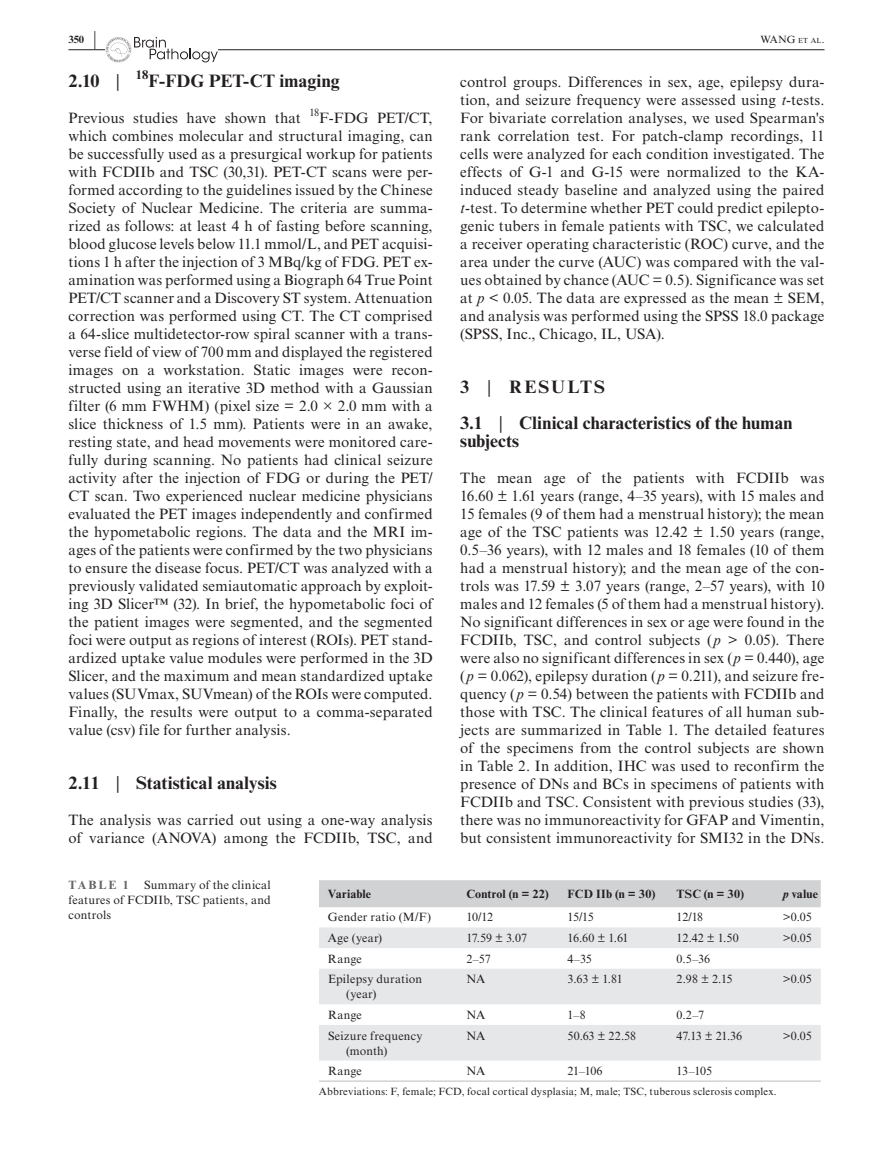
<style>
.page{position:relative;width:893px;height:1174px;background:#fff}
.page>*{position:absolute;margin:0;border:0;box-sizing:border-box;transform-origin:0 0}
.t1{font:700 18px/36px "Times New Roman MT Std";letter-spacing:.005em;color:#231f20}
.t2{font:15px/18px "Times New Roman MT Std";letter-spacing:.01em;color:#231f20;text-align:justify}
.t3{font:700 12.6px "Times New Roman MT Std";color:#231f20}
.t4{font:12px/15px "Times New Roman MT Std";letter-spacing:.01em;color:#231f20}
.t5{font:700 12px "Times New Roman MT Std";letter-spacing:.015em;color:#231f20}
.t6{font:700 12px "Times New Roman MT Std";letter-spacing:.155em;color:#636366}
.t7{font:10.5px "Times New Roman MT Std";letter-spacing:.025em;color:#231f20}
.t8{font:10.5px "Times New Roman MT Std";color:#231f20}
.t9{font:700 10.5px "Times New Roman MT Std";color:#231f20}
.s1{font-size:20.25px}
.s2{font-size:7.35px}
.s3{font-weight:400}
.s4{font-style:italic}
</style>
<div class="page">
<hr style="left:68px;top:49px;width:756px;height:1px;background:#231f20">
<svg style="left:106px;top:37px;width:112px;height:25px"></svg>
<div style="left:319px;top:880px;width:502px;height:27px;background:#d1d2d4"></div>
<svg style="left:319px;top:927px;width:502px;height:133px;fill:#e6e7e9"></svg>
<hr style="left:319px;top:1080px;width:138px;height:2px;background:#d1d2d4">
<hr style="left:457px;top:1080px;width:102px;height:2px;background:#d1d2d4">
<hr style="left:559px;top:1080px;width:109px;height:2px;background:#d1d2d4">
<hr style="left:668px;top:1080px;width:106px;height:2px;background:#d1d2d4">
<hr style="left:774px;top:1080px;width:47px;height:2px;background:#d1d2d4">
<p class="t9" style="left:68px;top:33px;width:29px">350 <span class="s1">|</span></p>
<p class="t8" style="left:760px;top:33px;width:66px">WANG <span class="s2">et al</span>.</p>
<p class="t1" style="left:68px;top:63px;width:53px">2.10 <span class="s3">|</span></p>
<p class="t3" style="left:136px;top:67px;width:14px">18</p>
<p class="t1" style="left:149px;top:63px;width:193px">F-FDG PET-CT imaging</p>
<p class="t2" style="left:68px;top:109px;width:234px">Previous studies have shown that</p>
<p class="t7" style="left:309px;top:107px;width:12px">18</p>
<p class="t2" style="left:460px;top:73px;width:366px">control groups. Differences in sex, age, epilepsy dura&shy;tion, and seizure frequency were assessed using <span class="s4">t</span>-tests.<br>For bivariate correlation analyses, we used Spearman's rank correlation test. For patch-clamp recordings, 11 cells were analyzed for each condition investigated. The effects of G-1 and G-15 were normalized to the KA&shy;induced steady baseline and analyzed using the paired <span class="s4">t</span>-test. To determine whether PET could predict epilepto&shy;genic tubers in female patients with TSC, we calculated a receiver operating characteristic (ROC) curve, and the area under the curve (AUC) was compared with the val&shy;ues obtained by chance (AUC = 0.5). Significance was set at <span class="s4">p</span> &lt; 0.05. The data are expressed as the mean ± SEM, and analysis was performed using the SPSS 18.0 package (SPSS, Inc., Chicago, IL, USA).</p>
<p class="t1" style="left:460px;top:369px;width:334px">3 <span class="s3">|</span> RESULTS<br>3.1 <span class="s3">|</span> Clinical characteristics of the human</p>
<p class="t1" style="left:460px;top:423px;width:60px">subjects</p>
<p class="t2" style="left:460px;top:469px;width:366px">The mean age of the patients with FCDIIb was 16.60 ± 1.61 years (range, 4–35 years), with 15 males and 15 females (9 of them had a menstrual history); the mean age of the TSC patients was 12.42 ± 1.50 years (range, 0.5–36 years), with 12 males and 18 females (10 of them had a menstrual history); and the mean age of the con&shy;trols was 17.59 ± 3.07 years (range, 2–57 years), with 10 males and 12 females (5 of them had a menstrual history).<br>No significant differences in sex or age were found in the FCDIIb, TSC, and control subjects (<span class="s4">p</span> &gt; 0.05). There were also no significant differences in sex (<span class="s4">p</span> = 0.440), age (<span class="s4">p</span> = 0.062), epilepsy duration (<span class="s4">p</span> = 0.211), and seizure fre&shy;quency (<span class="s4">p</span> = 0.54) between the patients with FCDIIb and those with TSC. The clinical features of all human sub&shy;jects are summarized in Table 1. The detailed features of the specimens from the control subjects are shown in Table 2. In addition, IHC was used to reconfirm the presence of DNs and BCs in specimens of patients with FCDIIb and TSC. Consistent with previous studies (33), there was no immunoreactivity for GFAP and Vimentin, but consistent immunoreactivity for SMI32 in the DNs.</p>
<p class="t2" style="left:68px;top:109px;width:366px;text-indent:251px">F-FDG PET/CT, which combines molecular and structural imaging, can be successfully used as a presurgical workup for patients with FCDIIb and TSC (30,31). PET-CT scans were per&shy;formed according to the guidelines issued by the Chinese Society of Nuclear Medicine. The criteria are summa&shy;rized as follows: at least 4 h of fasting before scanning, blood glucose levels below 11.1 mmol/L, and PET acquisi&shy;tions 1 h after the injection of 3 MBq/kg of FDG. PET ex&shy;amination was performed using a Biograph 64 True Point PET/CT scanner and a Discovery ST system. Attenuation correction was performed using CT. The CT comprised a 64-slice multidetector-row spiral scanner with a trans&shy;verse field of view of 700 mm and displayed the registered images on a workstation. Static images were recon&shy;structed using an iterative 3D method with a Gaussian filter (6 mm FWHM) (pixel size = 2.0 × 2.0 mm with a slice thickness of 1.5 mm). Patients were in an awake, resting state, and head movements were monitored care&shy;fully during scanning. No patients had clinical seizure activity after the injection of FDG or during the PET/ CT scan. Two experienced nuclear medicine physicians evaluated the PET images independently and confirmed the hypometabolic regions. The data and the MRI im&shy;ages of the patients were confirmed by the two physicians to ensure the disease focus. PET/CT was analyzed with a previously validated semiautomatic approach by exploit&shy;ing 3D Slicer™ (32). In brief, the hypometabolic foci of the patient images were segmented, and the segmented foci were output as regions of interest (ROIs). PET stand&shy;ardized uptake value modules were performed in the 3D Slicer, and the maximum and mean standardized uptake values (SUVmax, SUVmean) of the ROIs were computed.<br>Finally, the results were output to a comma-separated value (csv) file for further analysis.</p>
<p class="t1" style="left:68px;top:765px;width:210px">2.11 <span class="s3">|</span> Statistical analysis</p>
<p class="t2" style="left:68px;top:811px;width:366px">The analysis was carried out using a one-way analysis of variance (ANOVA) among the FCDIIb, TSC, and</p>
<p class="t4" style="left:68px;top:877px;width:204px;text-align:justify;text-indent:76px">Summary of the clinical features of FCDIIb, TSC patients, and controls</p>
<p class="t6" style="left:68px;top:877px;width:62px">TABLE 1</p>
<p class="t5" style="left:328px;top:886px;width:45px">Variable</p>
<p class="t5" style="left:466px;top:886px;width:84px">Control (n = 22)</p>
<p class="t5" style="left:568px;top:886px;width:89px">FCD IIb (n = 30)</p>
<p class="t5" style="left:677px;top:886px;width:69px">TSC (n = 30)</p>
<p class="t5" style="left:783px;top:886px;width:37px"><span class="s4">p</span> value</p>
<p class="t4" style="left:328px;top:910px;width:105px">Gender ratio (M/F)</p>
<p class="t4" style="left:466px;top:910px;width:28px">10/12</p>
<p class="t4" style="left:568px;top:910px;width:28px">15/15</p>
<p class="t4" style="left:677px;top:910px;width:28px">12/18</p>
<p class="t4" style="left:783px;top:910px;width:31px">&gt;0.05</p>
<p class="t4" style="left:328px;top:930px;width:56px">Age (year)</p>
<p class="t4" style="left:466px;top:930px;width:62px">17.59 ± 3.07</p>
<p class="t4" style="left:568px;top:930px;width:62px">16.60 ± 1.61</p>
<p class="t4" style="left:677px;top:930px;width:64px">12.42 ± 1.50</p>
<p class="t4" style="left:783px;top:930px;width:31px">&gt;0.05</p>
<p class="t4" style="left:328px;top:951px;width:35px">Range</p>
<p class="t4" style="left:466px;top:951px;width:26px">2–57</p>
<p class="t4" style="left:568px;top:951px;width:26px">4–35</p>
<p class="t4" style="left:677px;top:951px;width:35px">0.5–36</p>
<p class="t4" style="left:346px;top:971px;width:78px;text-indent:-18px">Epilepsy duration (year)</p>
<p class="t4" style="left:466px;top:971px;width:20px">NA</p>
<p class="t4" style="left:568px;top:971px;width:57px">3.63 ± 1.81</p>
<p class="t4" style="left:677px;top:971px;width:57px">2.98 ± 2.15</p>
<p class="t4" style="left:783px;top:971px;width:31px">&gt;0.05</p>
<p class="t4" style="left:328px;top:1007px;width:35px">Range</p>
<p class="t4" style="left:466px;top:1007px;width:20px">NA</p>
<p class="t4" style="left:568px;top:1007px;width:20px">1–8</p>
<p class="t4" style="left:677px;top:1007px;width:29px">0.2–7</p>
<p class="t4" style="left:346px;top:1028px;width:78px;text-indent:-18px">Seizure frequency (month)</p>
<p class="t4" style="left:466px;top:1028px;width:20px">NA</p>
<p class="t4" style="left:568px;top:1028px;width:70px">50.63 ± 22.58</p>
<p class="t4" style="left:677px;top:1028px;width:67px">47.13 ± 21.36</p>
<p class="t4" style="left:783px;top:1028px;width:31px">&gt;0.05</p>
<p class="t4" style="left:328px;top:1063px;width:35px">Range</p>
<p class="t4" style="left:466px;top:1063px;width:20px">NA</p>
<p class="t4" style="left:568px;top:1063px;width:37px">21–106</p>
<p class="t4" style="left:677px;top:1063px;width:37px">13–105</p>
<p class="t7" style="left:319px;top:1085px;width:459px">Abbreviations: F, female; FCD, focal cortical dysplasia; M, male; TSC, tuberous sclerosis complex.</p>
</div>
